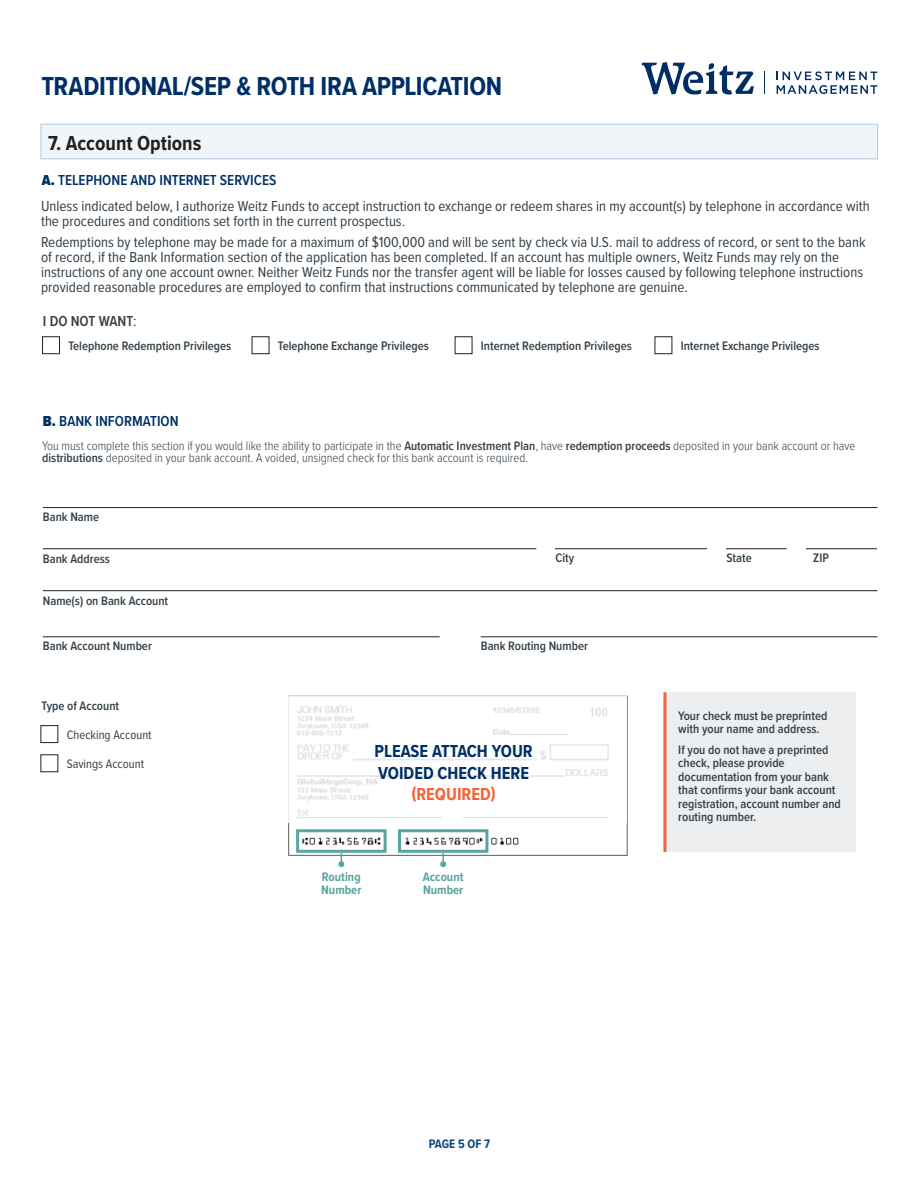
<style>
.page{position:relative;width:918px;height:1188px;background:#fff}
.page>*{position:absolute;margin:0;border:0;box-sizing:border-box;transform-origin:0 0}
.t1{font:700 27px "Proxima Nova Cond";letter-spacing:-.01em;color:#002f65}
.t2{font:700 21px "Proxima Nova Cond";color:#231f20}
.t3{font:700 18px/21.6px "Proxima Nova Cond";color:#002f65}
.t4{font:700 18px "Proxima Nova Cond";color:#f26339}
.t5{font:15px/15px "Proxima Nova Cond";color:#333f48}
.t6{font:600 15px "Proxima Nova Cond";color:#002f65}
.t7{font:600 15px "Proxima Nova Cond";color:#333f48}
.t8{font:600 12.75px/13.5px "Proxima Nova Cond";color:#333f48}
.t9{font:300 12.75px/12px "Proxima Nova Cond";color:#333f48}
.t10{font:12.75px "Proxima Nova Cond";color:#333f48}
.t11{font:700 12.75px/13.5px "Proxima Nova Cond";color:#58a5a1}
.t12{font:700 12.75px "Proxima Nova Cond";letter-spacing:-.01em;color:#11467e}
.s1{font-weight:900}
.s2{font-weight:400}
.s3{font-weight:600}
</style>
<div class="page">
<svg style="left:777px;top:71px;width:100px;height:23px"></svg>
<svg style="left:642px;top:62px;width:112px;height:33px"></svg>
<svg style="left:764px;top:72px;width:1px;height:22px"></svg>
<div style="left:41px;top:124px;width:837px;height:35px;background:#f0f5f9"></div>
<div style="left:41px;top:124px;width:837px;height:35px;border:1px solid #b4cbe3"></div>
<img style="left:301px;top:829px;width:218px;height:24px">
<div style="left:296px;top:829px;width:91px;height:24px;border:3px solid #58a5a1"></div>
<div style="left:398px;top:829px;width:90px;height:24px;border:3px solid #58a5a1"></div>
<svg style="left:338px;top:853px;width:6px;height:14px"></svg>
<svg style="left:440px;top:853px;width:6px;height:14px"></svg>
<div style="left:40px;top:725px;width:18px;height:18px;border:1px solid #231f20"></div>
<hr style="left:43px;top:548px;width:493px;height:1px;background:#231f20">
<hr style="left:43px;top:507px;width:835px;height:1px;background:#231f20">
<hr style="left:43px;top:590px;width:835px;height:1px;background:#231f20">
<hr style="left:555px;top:548px;width:152px;height:1px;background:#231f20">
<hr style="left:726px;top:548px;width:61px;height:1px;background:#231f20">
<hr style="left:806px;top:548px;width:71px;height:1px;background:#231f20">
<hr style="left:43px;top:636px;width:397px;height:1px;background:#231f20">
<hr style="left:481px;top:636px;width:397px;height:1px;background:#231f20">
<div style="left:42px;top:336px;width:18px;height:18px;border:1px solid #231f20"></div>
<div style="left:252px;top:336px;width:17px;height:18px;border:1px solid #231f20"></div>
<div style="left:455px;top:336px;width:17px;height:18px;border:1px solid #231f20"></div>
<div style="left:655px;top:336px;width:17px;height:18px;border:1px solid #231f20"></div>
<div style="left:665px;top:692px;width:191px;height:160px;background:#eceef0"></div>
<hr style="left:663px;top:692px;width:3px;height:160px;background:#f26339">
<h1 class="t1" style="left:41px;top:66px;width:462px">TRADITIONAL/SEP &amp; ROTH IRA APPLICATION</h1>
<p class="t2" style="left:48px;top:127px;width:155px">7. Account Options</p>
<p class="t6" style="left:42px;top:169px;width:236px"><span class="s1">A.</span> TELEPHONE AND INTERNET SERVICES</p>
<p class="t5" style="left:41px;top:197px;width:830px">Unless indicated below, I authorize Weitz Funds to accept instruction to exchange or redeem shares in my account(s) by telephone in accordance with the procedures and conditions set forth in the current prospectus.</p>
<p class="t5" style="left:41px;top:234px;width:826px">Redemptions by telephone may be made for a maximum of $100,000 and will be sent by check via U.S. mail to address of record, or sent to the bank of record, if the Bank Information section of the application has been completed. If an account has multiple owners, Weitz Funds may rely on the instructions of any one account owner. Neither Weitz Funds nor the transfer agent will be liable for losses caused by following telephone instructions provided reasonable procedures are employed to confirm that instructions communicated by telephone are genuine.</p>
<p class="t7" style="left:43px;top:310px;width:95px">I DO NOT WANT<span class="s2">:</span></p>
<p class="t8" style="left:68px;top:339px;width:165px">Telephone Redemption Privileges</p>
<p class="t8" style="left:278px;top:339px;width:152px">Telephone Exchange Privileges</p>
<p class="t8" style="left:481px;top:339px;width:152px">Internet Redemption Privileges</p>
<p class="t8" style="left:681px;top:339px;width:140px">Internet Exchange Privileges</p>
<p class="t6" style="left:43px;top:410px;width:137px"><span class="s1">B.</span> BANK INFORMATION</p>
<p class="t9" style="left:42px;top:439px;width:815px">You must complete this section if you would like the ability to participate in the <span class="s3">Automatic Investment Plan</span>, have <span class="s3">redemption proceeds</span> deposited in your bank account or have <span class="s3">distributions</span> deposited in your bank account. A voided, unsigned check for this bank account is required.</p>
<p class="t8" style="left:43px;top:510px;width:58px">Bank Name</p>
<p class="t8" style="left:43px;top:552px;width:69px">Bank Address</p>
<p class="t8" style="left:43px;top:594px;width:127px">Name(s) on Bank Account</p>
<p class="t8" style="left:555px;top:551px;width:20px">City</p>
<p class="t8" style="left:726px;top:551px;width:27px">State</p>
<p class="t8" style="left:813px;top:551px;width:17px">ZIP</p>
<p class="t8" style="left:43px;top:639px;width:111px">Bank Account Number</p>
<p class="t8" style="left:481px;top:639px;width:109px">Bank Routing Number</p>
<p class="t8" style="left:41px;top:698px;width:79px">Type of Account</p>
<p class="t10" style="left:67px;top:725px;width:86px">Checking Account</p>
<p class="t10" style="left:67px;top:755px;width:79px">Savings Account</p>
<p class="t3" style="left:374px;top:740px;width:160px">PLEASE ATTACH YOUR<br>VOIDED CHECK HERE</p>
<p class="t4" style="left:411px;top:781px;width:86px">(REQUIRED)</p>
<p class="t11" style="left:321px;top:869px;width:42px">Routing<br>Number</p>
<p class="t11" style="left:423px;top:869px;width:42px">Account<br>Number</p>
<p class="t8" style="left:678px;top:709px;width:151px">Your check must be preprinted with your name and address.</p>
<p class="t8" style="left:678px;top:742px;width:164px">If you do not have a preprinted check, please provide documentation from your bank that confirms your bank account registration, account number and routing number.</p>
<p class="t12" style="left:429px;top:1134px;width:63px">PAGE 5 OF 7</p>
</div>
